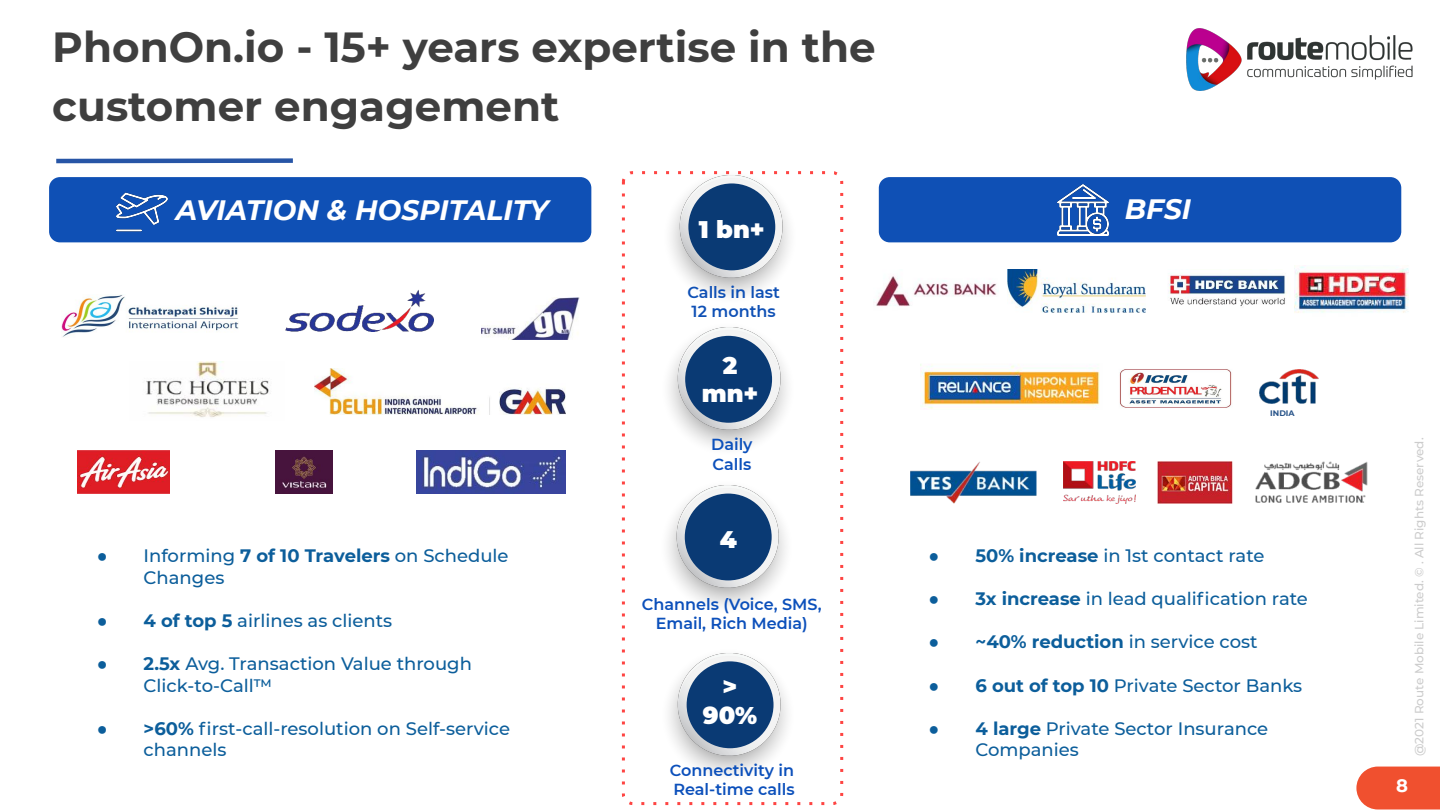
<style>
.page{position:relative;width:1440px;height:810px;background:#fff}
.page>*{position:absolute;margin:0;border:0;box-sizing:border-box;transform-origin:0 0}
.t1{font:700 42px/58.4px "Montserrat";color:#3f3f3f}
.t2{font:italic 700 28px "Montserrat";color:#fff}
.t3{font:900 24px/28.8px "Montserrat";color:#fff;text-align:center}
.t4{font:500 18px/21.6px "Montserrat";color:#0c5e9b}
.t5{font:700 18px "Montserrat";color:#0c5e9b}
.t6{font:700 18px "Montserrat";color:#fff}
.t7{font:600 16px/19.2px "Montserrat";color:#0c50bb}
.t8{font:600 16px/19.2px "Montserrat";color:#0f50b5}
.t9{font:500 12px "Montserrat";color:#ccc}
.t10{font:700 8px "Montserrat";color:#285489}
.s1{font-family:"Arial";font-weight:400}
.s2{font-weight:700}
.s3{font-weight:500}
</style>
<div class="page">
<div style="left:1356px;top:767px;width:84px;height:42px;background:#f0502f"></div>
<img style="left:1186px;top:28px;width:227px;height:63px">
<div style="left:56px;top:158px;width:237px;height:5px;background:#2755a6"></div>
<svg style="left:621px;top:171px;width:223px;height:635px"></svg>
<div style="left:879px;top:177px;width:522px;height:65px;background:#0f50b5"></div>
<img style="left:1058px;top:184px;width:51px;height:51px">
<div style="left:49px;top:177px;width:542px;height:65px;background:#0f50b5"></div>
<img style="left:117px;top:187px;width:50px;height:50px">
<img style="left:663px;top:171px;width:134px;height:133px">
<svg style="left:688px;top:183px;width:87px;height:87px;background:#395f8d"></svg>
<img style="left:661px;top:322px;width:135px;height:135px">
<svg style="left:685px;top:336px;width:87px;height:87px;background:#395f8c"></svg>
<img style="left:659px;top:480px;width:135px;height:134px">
<svg style="left:685px;top:494px;width:87px;height:86px;background:#385e8c"></svg>
<img style="left:661px;top:648px;width:135px;height:134px">
<svg style="left:687px;top:661px;width:87px;height:87px;background:#3a5f8d"></svg>
<img style="left:481px;top:297px;width:98px;height:43px">
<img style="left:276px;top:451px;width:57px;height:42px">
<img style="left:417px;top:451px;width:148px;height:42px">
<img style="left:78px;top:451px;width:91px;height:42px">
<img style="left:146px;top:362px;width:125px;height:55px">
<img style="left:286px;top:289px;width:148px;height:43px">
<img style="left:61px;top:295px;width:177px;height:42px">
<img style="left:876px;top:276px;width:122px;height:30px">
<img style="left:1255px;top:461px;width:113px;height:42px">
<img style="left:1157px;top:461px;width:76px;height:43px">
<img style="left:1064px;top:461px;width:72px;height:43px">
<img style="left:1169px;top:272px;width:126px;height:40px">
<img style="left:1119px;top:369px;width:113px;height:39px">
<img style="left:1260px;top:369px;width:59px;height:35px">
<img style="left:1008px;top:270px;width:138px;height:42px">
<img style="left:911px;top:461px;width:126px;height:43px">
<img style="left:314px;top:368px;width:251px;height:46px">
<img style="left:920px;top:364px;width:180px;height:45px">
<img style="left:1295px;top:266px;width:114px;height:47px">
<h1 class="t1" style="left:52px;top:18px;width:825px">PhonOn.io - 15+ years expertise in the customer engagement</h1>
<h2 class="t2" style="left:176px;top:193px;width:374px">AVIATION &amp; HOSPITALITY</h2>
<h2 class="t2" style="left:1125px;top:192px;width:68px">BFSI</h2>
<h3 class="t3" style="left:699px;top:215px;width:67px">1 bn+</h3>
<p class="t8" style="left:687px;top:283px;width:94px">Calls in last<br>12 months</p>
<h3 class="t3" style="left:702px;top:351px;width:58px">2 mn+</h3>
<p class="t7" style="left:711px;top:435px;width:43px">Daily<br>Calls</p>
<p class="t10" style="left:1270px;top:408px;width:26px">INDIA</p>
<p class="t4" style="left:144px;top:545px;width:366px;text-indent:-47px"><span class="s1">●</span> Informing <span class="s2">7 of 10 Travelers</span> on Schedule<br>Changes</p>
<p class="t4" style="left:97px;top:610px;width:297px"><span class="s1">●</span> <span class="s2">4 of top 5</span> airlines as clients</p>
<p class="t4" style="left:144px;top:653px;width:330px;text-indent:-47px"><span class="s1">●</span> <span class="s2">2.5x</span> Avg. Transaction Value through<br>Click-to-Call™</p>
<p class="t4" style="left:144px;top:718px;width:368px;text-indent:-47px"><span class="s1">●</span> <span class="s2">&gt;60%</span> first-call-resolution on Self-service channels</p>
<h3 class="t3" style="left:720px;top:525px;width:19px">4</h3>
<p class="t7" style="left:642px;top:594px;width:181px;text-align:center">Channels (Voice, SMS,<br>Email, Rich Media)</p>
<h3 class="t3" style="left:703px;top:672px;width:56px">&gt;<br>90%</h3>
<p class="t7" style="left:670px;top:761px;width:126px">Connectivity in<br>Real-time calls</p>
<p class="t4" style="left:929px;top:545px;width:337px"><span class="s1">●</span> <span class="s2">50% increase</span> in 1st contact rate</p>
<p class="t4" style="left:929px;top:588px;width:381px"><span class="s1">●</span> <span class="s2">3x increase</span> in lead qualification rate</p>
<p class="t5" style="left:929px;top:631px;width:331px"><span class="s1">●</span> ~40% reduction <span class="s3">in service cost</span></p>
<p class="t4" style="left:929px;top:674px;width:375px"><span class="s1">●</span> <span class="s2">6 out of top 10</span> Private Sector Banks</p>
<p class="t4" style="left:976px;top:718px;width:294px;text-indent:-47px"><span class="s1">●</span> <span class="s2">4 large</span> Private Sector Insurance<br>Companies</p>
<p class="t9" style="left:1412px;top:756px;width:320px;rotate:-90deg">@2021 Route Mobile Limited. © . All Rights Reserved.</p>
<p class="t6" style="left:1396px;top:775px;width:13px">8</p>
</div>
